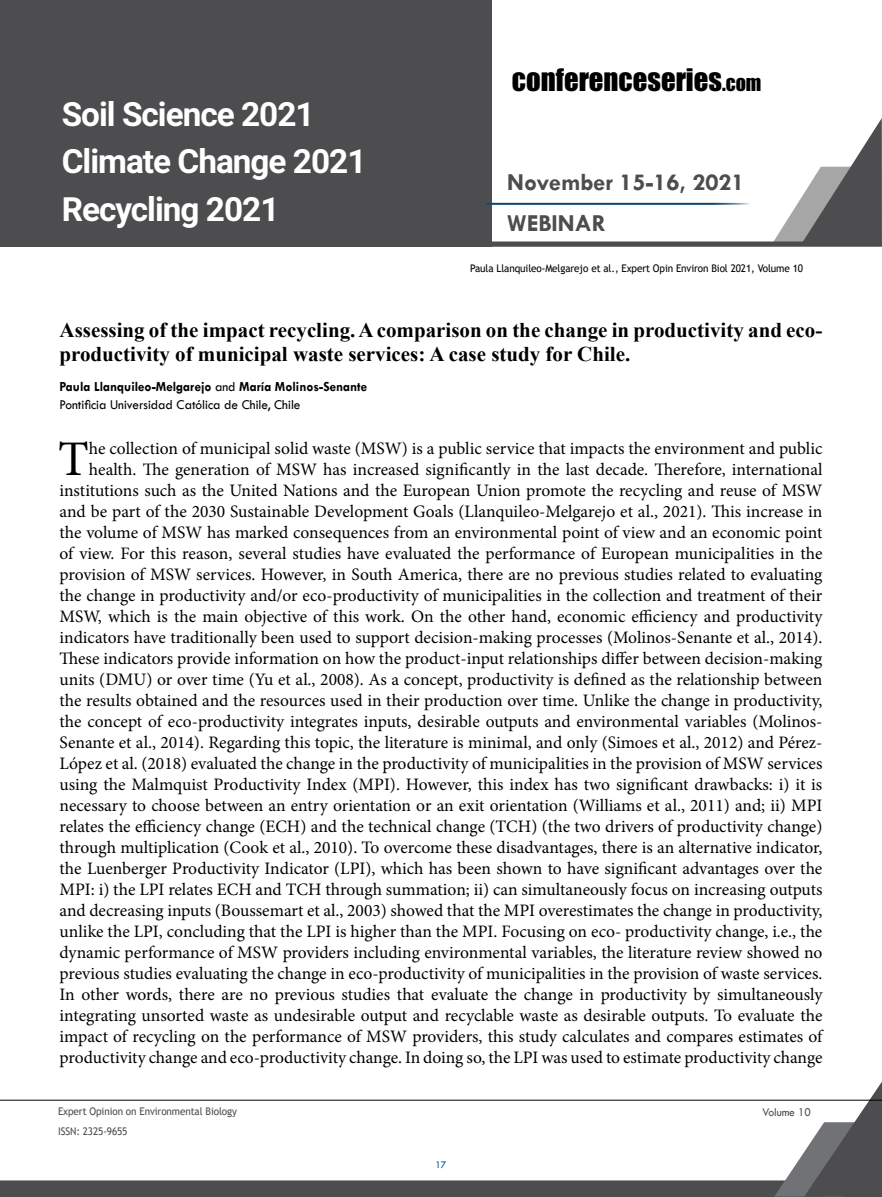
<style>
.page{position:relative;width:882px;height:1197px;background:#fff}
.page>*{position:absolute;margin:0;border:0;box-sizing:border-box;transform-origin:0 0}
.t1{font:49.88px "Minion Pro";color:#000}
.t2{font:700 33.43px/47.4px "Roboto";letter-spacing:-.03em;color:#fff}
.t3{font:28.7px "Impact";color:#000}
.t4{font:700 24.68px/41.1px "Tw Cen";color:#4d4d4f}
.t5{font:700 21px/24.5px "Times New Roman";color:#000}
.t6{font:17.5px/21px "Minion Pro";color:#000;text-align:right}
.t7{font:700 14px/17.5px "Tw Cen";color:#000;scale:.95 1}
.t8{font:12.25px "Tw Cen";letter-spacing:-.01em;color:#4d4d4f;scale:.95 1}
.t9{font:10.5px "Trebuchet MS";letter-spacing:-.01em;color:#000;scale:.95 1}
.t10{font:10.5px "Trebuchet MS";letter-spacing:-.01em;color:#4d4d4f;scale:.95 1}
.t11{font:10.5px "Tw Cen";color:#004b84;scale:.95 1}
.s1{font-size:20.12px}
.s2{font-weight:400}
</style>
<div class="page">
<div style="left:0;top:0;width:492px;height:247px;background:#4d4d4f"></div>
<svg style="left:492px;top:118px;width:390px;height:129px"></svg>
<svg style="left:0;top:1081px;width:882px;height:116px"></svg>
<hr style="left:0;top:1100px;width:882px;height:1px;background:#000">
<hr style="left:486px;top:203px;width:280px;height:2px;background:#004b84">
<h2 class="t2" style="left:62px;top:89px;width:306px">Soil Science 2021<br>Climate Change 2021<br>Recycling 2021</h2>
<h3 class="t3" style="left:512px;top:57px;width:251px">CONFERENCESERIES<span class="s1">.COM</span></h3>
<h3 class="t4" style="left:507px;top:161px;width:239px">November 15-16, 2021<br>WEBINAR</h3>
<p class="t9" style="left:470px;top:262px;width:352px">Paula Llanquileo-Melgarejo et al., Expert Opin Environ Biol 2021, Volume 10</p>
<p class="t5" style="left:60px;top:317px;width:764px">Assessing of the impact recycling. A comparison on the change in productivity and eco&shy;productivity of municipal waste services: A case study for Chile.</p>
<p class="t7" style="left:60px;top:378px;width:325px">Paula Llanquileo-Melgarejo <span class="s2">and</span> María Molinos-Senante<br><span class="s2">Pontificia Universidad Católica de Chile, Chile</span></p>
<h1 class="t1" style="left:58px;top:426px;width:32px">T</h1>
<p class="t6" style="left:60px;top:438px;width:765px">he collection of municipal solid waste (MSW) is a public service that impacts the environment and public health. The generation of MSW has increased significantly in the last decade. Therefore, international institutions such as the United Nations and the European Union promote the recycling and reuse of MSW and be part of the 2030 Sustainable Development Goals (Llanquileo-Melgarejo et al., 2021). This increase in the volume of MSW has marked consequences from an environmental point of view and an economic point of view. For this reason, several studies have evaluated the performance of European municipalities in the provision of MSW services. However, in South America, there are no previous studies related to evaluating the change in productivity and/or eco-productivity of municipalities in the collection and treatment of their MSW, which is the main objective of this work. On the other hand, economic efficiency and productivity indicators have traditionally been used to support decision-making processes (Molinos-Senante et al., 2014).<br>These indicators provide information on how the product-input relationships differ between decision-making units (DMU) or over time (Yu et al., 2008). As a concept, productivity is defined as the relationship between the results obtained and the resources used in their production over time. Unlike the change in productivity, the concept of eco-productivity integrates inputs, desirable outputs and environmental variables (Molinos-Senante et al., 2014). Regarding this topic, the literature is minimal, and only (Simoes et al., 2012) and Pérez-López et al. (2018) evaluated the change in the productivity of municipalities in the provision of MSW services using the Malmquist Productivity Index (MPI). However, this index has two significant drawbacks: i) it is necessary to choose between an entry orientation or an exit orientation (Williams et al., 2011) and; ii) MPI relates the efficiency change (ECH) and the technical change (TCH) (the two drivers of productivity change) through multiplication (Cook et al., 2010). To overcome these disadvantages, there is an alternative indicator, the Luenberger Productivity Indicator (LPI), which has been shown to have significant advantages over the MPI: i) the LPI relates ECH and TCH through summation; ii) can simultaneously focus on increasing outputs and decreasing inputs (Boussemart et al., 2003) showed that the MPI overestimates the change in productivity, unlike the LPI, concluding that the LPI is higher than the MPI. Focusing on eco- productivity change, i.e., the dynamic performance of MSW providers including environmental variables, the literature review showed no previous studies evaluating the change in eco-productivity of municipalities in the provision of waste services.<br>In other words, there are no previous studies that evaluate the change in productivity by simultaneously integrating unsorted waste as undesirable output and recyclable waste as desirable outputs. To evaluate the impact of recycling on the performance of MSW providers, this study calculates and compares estimates of productivity change and eco-productivity change. In doing so, the LPI was used to estimate productivity change</p>
<p class="t10" style="left:58px;top:1105px;width:190px">Expert Opinion on Environmental Biology</p>
<p class="t8" style="left:762px;top:1104px;width:53px">Volume 10</p>
<p class="t10" style="left:58px;top:1125px;width:75px">ISSN: 2325-9655</p>
<p class="t11" style="left:436px;top:1159px;width:13px">17</p>
</div>
